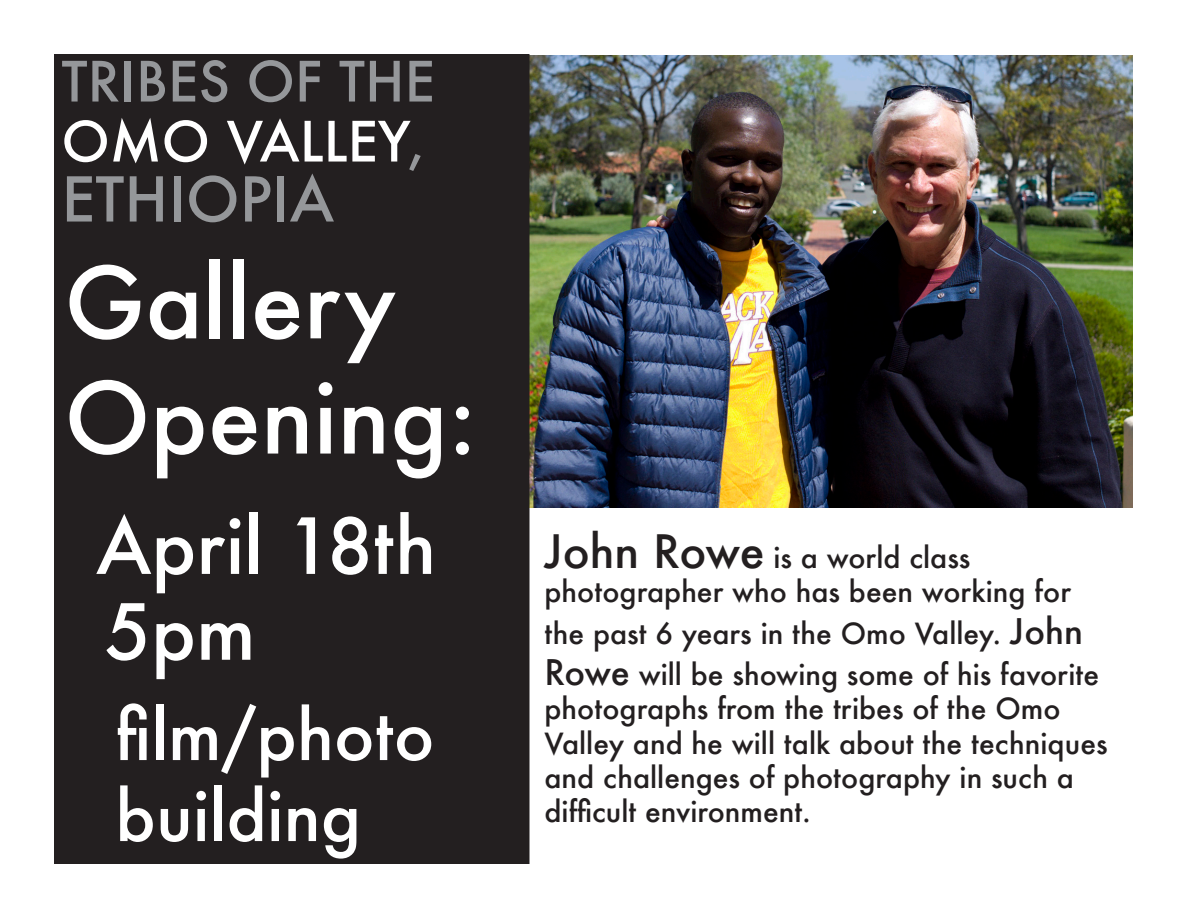
<style>
.page{position:relative;width:1188px;height:918px;background:#fff}
.page>*{position:absolute;margin:0;border:0;box-sizing:border-box;transform-origin:0 0}
.t1{font:500 96px/115.2px "Futura";color:#fff}
.t2{font:500 75px "Futura";color:#fff}
.t3{font:500 67.5px/81px "Futura";color:#fff}
.t4{font:500 60px "Futura";color:#95979a}
.t5{font:500 54px "Futura";color:#95979a}
.t6{font:500 54px "Futura";color:#fff}
.t7{font:500 28.5px/34.2px "Futura";color:#231f20}
.s1{color:#95979a}
.s2{font-size:45px}
.s3{font-size:34.5px}
</style>
<div class="page">
<img style="left:530px;top:56px;width:603px;height:451px">
<div style="left:55px;top:55px;width:474px;height:808px;background:#231f20"></div>
<p class="t5" style="left:62px;top:44px;width:375px">TRIBES OF THE</p>
<p class="t6" style="left:62px;top:104px;width:365px">OMO VALLEY<span class="s1">,</span></p>
<p class="t4" style="left:62px;top:158px;width:274px">ETHIOPIA</p>
<p class="t1" style="left:64px;top:244px;width:414px">Gallery<br>Opening:</p>
<p class="t2" style="left:96px;top:495px;width:342px">April 18th</p>
<p class="t2" style="left:105px;top:580px;width:152px">5pm</p>
<p class="t3" style="left:116px;top:694px;width:320px">film/photo building</p>
<p class="t7" style="left:544px;top:540px;width:528px"><span class="s2">John Rowe</span> is a world class photographer who has been working for</p>
<p class="t7" style="left:544px;top:612px;width:556px;line-height:41.4px">the past 6 years in the Omo Valley. <span class="s3">John<br>Rowe</span> will be showing some of his favorite</p>
<p class="t7" style="left:544px;top:691px;width:565px">photographs from the tribes of the Omo Valley and he will talk about the techniques and challenges of photography in such a difficult environment.</p>
</div>
